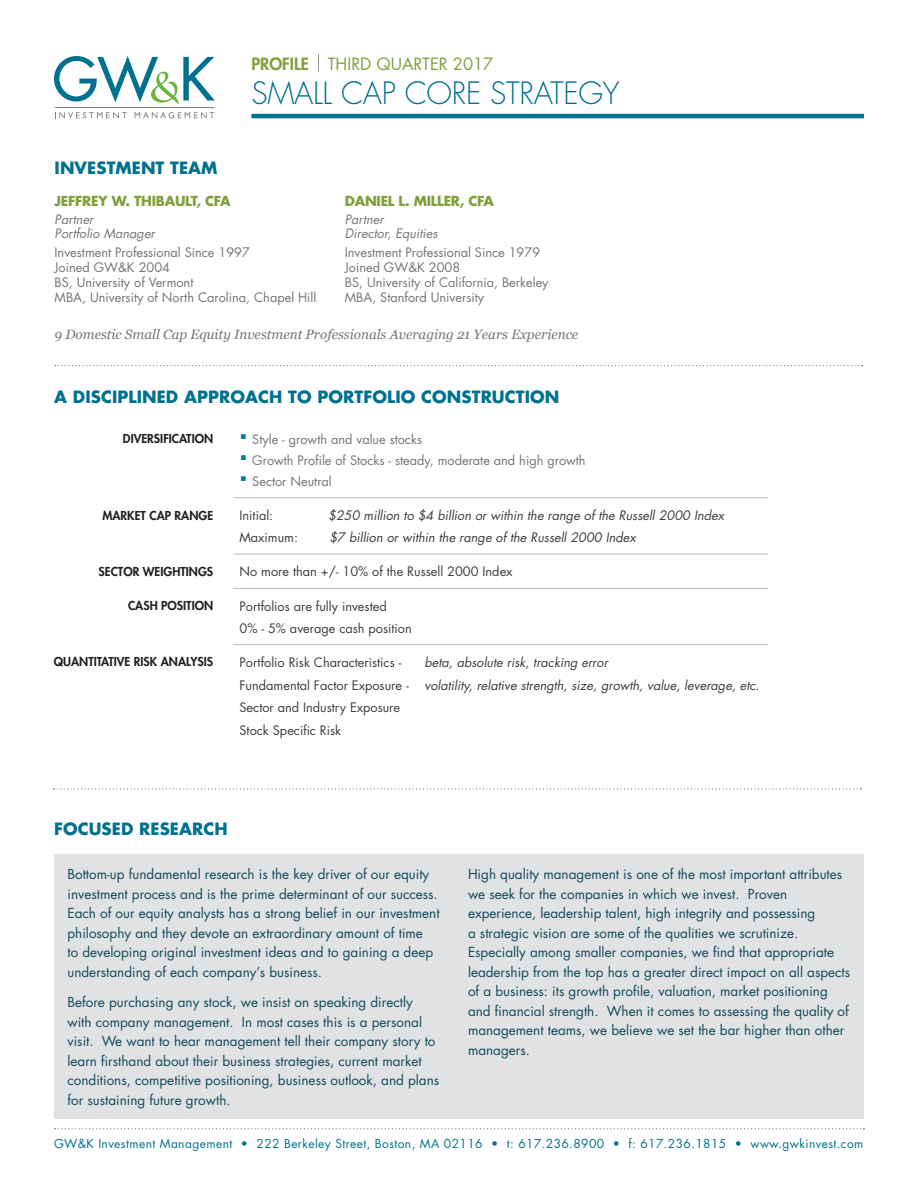
<style>
.page{position:relative;width:918px;height:1188px;background:#fff}
.page>*{position:absolute;margin:0;border:0;box-sizing:border-box;transform-origin:0 0}
.t1{font:300 30px "Futura Std";letter-spacing:-.01em;color:#00718e}
.Heading{font:700 16.5px "Futura Std";letter-spacing:.005em;color:#00718e}
.t2{font:16.5px "Futura Std";color:#81a03d}
.Section_Title{font:700 16.5px "Futura Std";letter-spacing:.005em;color:#00718e}
.Paragraph_Text{font:13.5px/19.5px "Futura Std";color:#12495c}
.t3{font:italic 13.5px "Georgia";color:#747575}
.t4{font:700 13.5px "Futura Std";letter-spacing:-.02em;color:#81a03d}
.t5{font:12.75px "Futura Std";color:#747575}
.t6{font:12.75px "Futura Std";color:#3e3e3f}
.t7{font:italic 12.75px "Futura Std";color:#3e3e3f}
.t8{font:italic 12.75px "Futura Std";color:#747575}
.t9{font:12px "Futura Std";letter-spacing:.035em;color:#00718e}
.t10{font:800 12px "Futura Std";color:#231f20}
.s1{font-weight:800}
</style>
<div class="page">
<svg style="left:54px;top:56px;width:161px;height:48px"></svg>
<svg style="left:55px;top:112px;width:72px;height:6px"></svg>
<svg style="left:135px;top:112px;width:79px;height:6px"></svg>
<hr style="left:55px;top:107px;width:159px;height:1px;background:#808083">
<hr style="left:251px;top:114px;width:613px;height:4px;background:#00718e">
<svg style="left:55px;top:1128px;width:809px;height:1px"></svg>
<svg style="left:318px;top:54px;width:1px;height:18px"></svg>
<hr style="left:234px;top:497px;width:534px;height:1px;background:#bcbdc0">
<hr style="left:234px;top:554px;width:534px;height:1px;background:#bcbdc0">
<hr style="left:234px;top:588px;width:534px;height:1px;background:#bcbdc0">
<hr style="left:234px;top:644px;width:534px;height:1px;background:#bcbdc0">
<svg style="left:54px;top:788px;width:807px;height:2px"></svg>
<svg style="left:55px;top:365px;width:808px;height:1px"></svg>
<div style="left:54px;top:854px;width:810px;height:265px;background:#e1e2e4"></div>
<p class="t2" style="left:251px;top:53px;width:244px"><span class="s1">PROFILE</span> THIRD QUARTER 2017</p>
<p class="Section_Title" style="left:55px;top:157px;width:164px">INVESTMENT TEAM</p>
<h1 class="t1" style="left:251px;top:75px;width:370px">SMALL CAP CORE STRATEGY</h1>
<p class="t4" style="left:55px;top:192px;width:178px">JEFFREY W. THIBAULT, CFA</p>
<p class="t8" style="left:55px;top:212px;width:40px">Partner</p>
<p class="t8" style="left:55px;top:225px;width:102px">Portfolio Manager</p>
<p class="t5" style="left:55px;top:244px;width:197px">Investment Professional Since 1997</p>
<p class="t5" style="left:55px;top:259px;width:117px">Joined GW&amp;K 2004</p>
<p class="t5" style="left:55px;top:274px;width:140px">BS, University of Vermont</p>
<p class="t5" style="left:55px;top:289px;width:263px">MBA, University of North Carolina, Chapel Hill</p>
<p class="t4" style="left:345px;top:192px;width:151px">DANIEL L. MILLER, CFA</p>
<p class="t8" style="left:345px;top:212px;width:40px">Partner</p>
<p class="t8" style="left:345px;top:225px;width:94px">Director, Equities</p>
<p class="t5" style="left:345px;top:244px;width:197px">Investment Professional Since 1979</p>
<p class="t5" style="left:345px;top:259px;width:117px">Joined GW&amp;K 2008</p>
<p class="t5" style="left:345px;top:274px;width:205px">BS, University of California, Berkeley</p>
<p class="t5" style="left:345px;top:289px;width:141px">MBA, Stanford University</p>
<p class="t3" style="left:55px;top:326px;width:525px">9 Domestic Small Cap Equity Investment Professionals Averaging 21 Years Experience</p>
<p class="Heading" style="left:54px;top:386px;width:507px">A DISCIPLINED APPROACH TO PORTFOLIO CONSTRUCTION</p>
<p class="t10" style="left:123px;top:431px;width:92px">DIVERSIFICATION</p>
<p class="t5" style="left:252px;top:431px;width:171px">Style - growth and value stocks</p>
<p class="t5" style="left:252px;top:452px;width:335px">Growth Profile of Stocks - steady, moderate and high growth</p>
<p class="t5" style="left:252px;top:473px;width:81px">Sector Neutral</p>
<p class="t10" style="left:102px;top:508px;width:112px">MARKET CAP RANGE</p>
<p class="t6" style="left:240px;top:507px;width:35px">Initial:</p>
<p class="t7" style="left:328px;top:507px;width:398px">$250 million to $4 billion or within the range of the Russell 2000 Index</p>
<p class="t6" style="left:240px;top:529px;width:60px">Maximum:</p>
<p class="t7" style="left:329px;top:529px;width:308px">$7 billion or within the range of the Russell 2000 Index</p>
<p class="t10" style="left:99px;top:564px;width:116px">SECTOR WEIGHTINGS</p>
<p class="t6" style="left:240px;top:564px;width:275px">No more than +/- 10% of the Russell 2000 Index</p>
<p class="t10" style="left:128px;top:598px;width:87px">CASH POSITION</p>
<p class="t6" style="left:240px;top:598px;width:149px">Portfolios are fully invested</p>
<p class="t6" style="left:240px;top:620px;width:174px">0% - 5% average cash position</p>
<p class="t10" style="left:54px;top:654px;width:161px">QUANTITATIVE RISK ANALYSIS</p>
<p class="t6" style="left:240px;top:654px;width:163px">Portfolio Risk Characteristics -</p>
<p class="t7" style="left:424px;top:654px;width:185px">beta, absolute risk, tracking error</p>
<p class="t6" style="left:240px;top:677px;width:171px">Fundamental Factor Exposure -</p>
<p class="t7" style="left:424px;top:677px;width:337px">volatility, relative strength, size, growth, value, leverage, etc.</p>
<p class="t6" style="left:240px;top:699px;width:162px">Sector and Industry Exposure</p>
<p class="t6" style="left:240px;top:722px;width:103px">Stock Specific Risk</p>
<p class="Heading" style="left:54px;top:818px;width:175px">FOCUSED RESEARCH</p>
<p class="Paragraph_Text" style="left:68px;top:865px;width:374px">Bottom-up fundamental research is the key driver of our equity investment process and is the prime determinant of our success.<br>Each of our equity analysts has a strong belief in our investment philosophy and they devote an extraordinary amount of time<br>to developing original investment ideas and to gaining a deep understanding of each company’s business.</p>
<p class="Paragraph_Text" style="left:68px;top:993px;width:373px">Before purchasing any stock, we insist on speaking directly with company management. In most cases this is a personal visit. We want to hear management tell their company story to learn firsthand about their business strategies, current market conditions, competitive positioning, business outlook, and plans for sustaining future growth.</p>
<p class="Paragraph_Text" style="left:468px;top:865px;width:384px">High quality management is one of the most important attributes we seek for the companies in which we invest. Proven experience, leadership talent, high integrity and possessing<br>a strategic vision are some of the qualities we scrutinize.<br>Especially among smaller companies, we find that appropriate leadership from the top has a greater direct impact on all aspects of a business: its growth profile, valuation, market positioning and financial strength. When it comes to assessing the quality of management teams, we believe we set the bar higher than other managers.</p>
<p class="t9" style="left:54px;top:1136px;width:811px">GW&amp;K Investment Management • 222 Berkeley Street, Boston, MA 02116 • t: 617.236.8900 • f: 617.236.1815 • www.gwkinvest.com</p>
</div>
